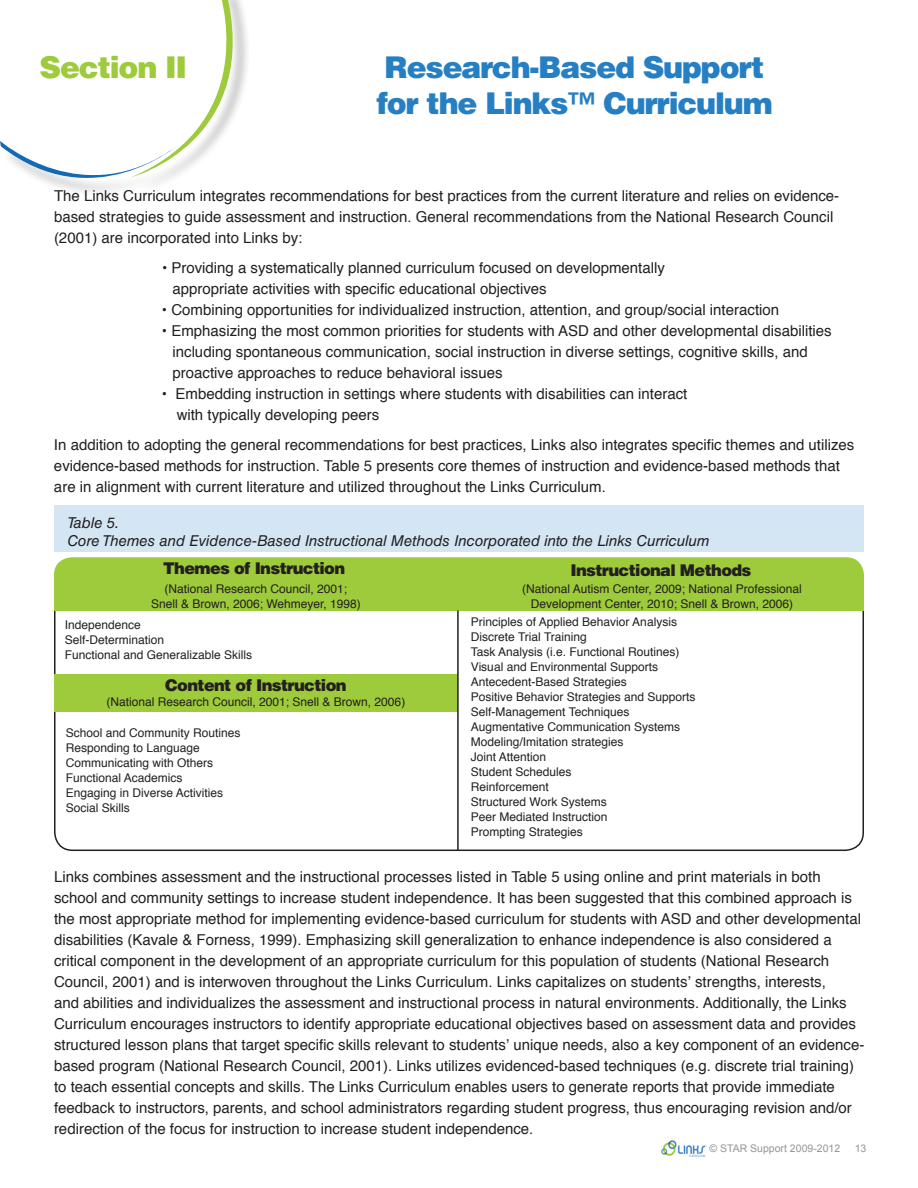
<style>
.page{position:relative;width:918px;height:1188px;background:#fff}
.page>*{position:absolute;margin:0;border:0;box-sizing:border-box;transform-origin:0 0}
.t1{font:900 30px/36px "Helvetica";letter-spacing:-.04em;color:#277fc3}
.t2{font:900 30px "Helvetica";letter-spacing:-.04em;color:#9dcb3b}
.t3{font:900 16.2px "Helvetica";letter-spacing:-.04em;color:#231f20}
.t4{font:15px/21px "Helvetica";color:#231f20}
.t5{font:15px/18px "Helvetica Cyr Inclined";color:#231f20}
.t6{font:12px/15px "Helvetica";color:#231f20}
.t7{font:10.5px "Arial";color:#939598}
</style>
<div class="page">
<img style="left:662px;top:1141px;width:45px;height:15px">
<div style="left:54px;top:506px;width:810px;height:46px;background:#d4e5f3"></div>
<svg style="left:0;top:0;width:247px;height:192px"></svg>
<div style="left:55px;top:674px;width:403px;height:38px;background:#9dcb3b"></div>
<hr style="left:457px;top:564px;width:2px;height:286px;background:#231f20">
<div style="left:54px;top:557px;width:810px;height:54px;background:#9dcb3b;border-radius:18px"></div>
<h1 class="t2" style="left:40px;top:48px;width:149px">Section II</h1>
<h1 class="t1" style="left:376px;top:49px;width:398px">Research-Based Support for the Links™ Curriculum</h1>
<p class="t4" style="left:54px;top:186px;width:787px">The Links Curriculum integrates recommendations for best practices from the current literature and relies on evidence&shy;based strategies to guide assessment and instruction. General recommendations from the National Research Council (2001) are incorporated into Links by:</p>
<p class="t4" style="left:172px;top:258px;width:494px;text-indent:-10px">• Providing a systematically planned curriculum focused on developmentally appropriate activities with specific educational objectives</p>
<p class="t4" style="left:162px;top:300px;width:619px">• Combining opportunities for individualized instruction, attention, and group/social interaction</p>
<p class="t4" style="left:172px;top:321px;width:661px;text-indent:-10px">• Emphasizing the most common priorities for students with ASD and other developmental disabilities including spontaneous communication, social instruction in diverse settings, cognitive skills, and proactive approaches to reduce behavioral issues</p>
<p class="t4" style="left:177px;top:384px;width:512px;text-indent:-15px">• Embedding instruction in settings where students with disabilities can interact with typically developing peers</p>
<p class="t4" style="left:54px;top:435px;width:802px">In addition to adopting the general recommendations for best practices, Links also integrates specific themes and utilizes evidence-based methods for instruction. Table 5 presents core themes of instruction and evidence-based methods that are in alignment with current literature and utilized throughout the Links Curriculum.</p>
<p class="t5" style="left:68px;top:514px;width:644px">Table 5.<br>Core Themes and Evidence-Based Instructional Methods Incorporated into the Links Curriculum</p>
<p class="t3" style="left:163px;top:557px;width:184px">Themes of Instruction</p>
<p class="t3" style="left:570px;top:560px;width:183px">Instructional Methods</p>
<p class="t6" style="left:151px;top:581px;width:211px;text-align:center">(National Research Council, 2001;<br>Snell &amp; Brown, 2006; Wehmeyer, 1998)</p>
<p class="t6" style="left:522px;top:581px;width:281px;text-align:center">(National Autism Center, 2009; National Professional<br>Development Center, 2010; Snell &amp; Brown, 2006)</p>
<p class="t6" style="left:65px;top:618px;width:189px">Independence<br>Self-Determination<br>Functional and Generalizable Skills</p>
<p class="t3" style="left:165px;top:675px;width:183px">Content of Instruction</p>
<p class="t6" style="left:107px;top:695px;width:300px">(National Research Council, 2001; Snell &amp; Brown, 2006)</p>
<p class="t6" style="left:66px;top:726px;width:176px">School and Community Routines<br>Responding to Language<br>Communicating with Others<br>Functional Academics<br>Engaging in Diverse Activities<br>Social Skills</p>
<p class="t6" style="left:471px;top:614px;width:226px">Principles of Applied Behavior Analysis<br>Discrete Trial Training<br>Task Analysis (i.e. Functional Routines)<br>Visual and Environmental Supports<br>Antecedent-Based Strategies<br>Positive Behavior Strategies and Supports<br>Self-Management Techniques<br>Augmentative Communication Systems<br>Modeling/Imitation strategies<br>Joint Attention<br>Student Schedules<br>Reinforcement<br>Structured Work Systems<br>Peer Mediated Instruction<br>Prompting Strategies</p>
<p class="t4" style="left:54px;top:866px;width:812px">Links combines assessment and the instructional processes listed in Table 5 using online and print materials in both school and community settings to increase student independence. It has been suggested that this combined approach is the most appropriate method for implementing evidence-based curriculum for students with ASD and other developmental disabilities (Kavale &amp; Forness, 1999). Emphasizing skill generalization to enhance independence is also considered a critical component in the development of an appropriate curriculum for this population of students (National Research Council, 2001) and is interwoven throughout the Links Curriculum. Links capitalizes on students’ strengths, interests,<br>and abilities and individualizes the assessment and instructional process in natural environments. Additionally, the Links Curriculum encourages instructors to identify appropriate educational objectives based on assessment data and provides structured lesson plans that target specific skills relevant to students’ unique needs, also a key component of an evidence&shy;based program (National Research Council, 2001). Links utilizes evidenced-based techniques (e.g. discrete trial training) to teach essential concepts and skills. The Links Curriculum enables users to generate reports that provide immediate feedback to instructors, parents, and school administrators regarding student progress, thus encouraging revision and/or redirection of the focus for instruction to increase student independence.</p>
<p class="t7" style="left:710px;top:1142px;width:132px">© STAR Support 2009-2012</p>
<p class="t7" style="left:855px;top:1142px;width:13px">13</p>
</div>
